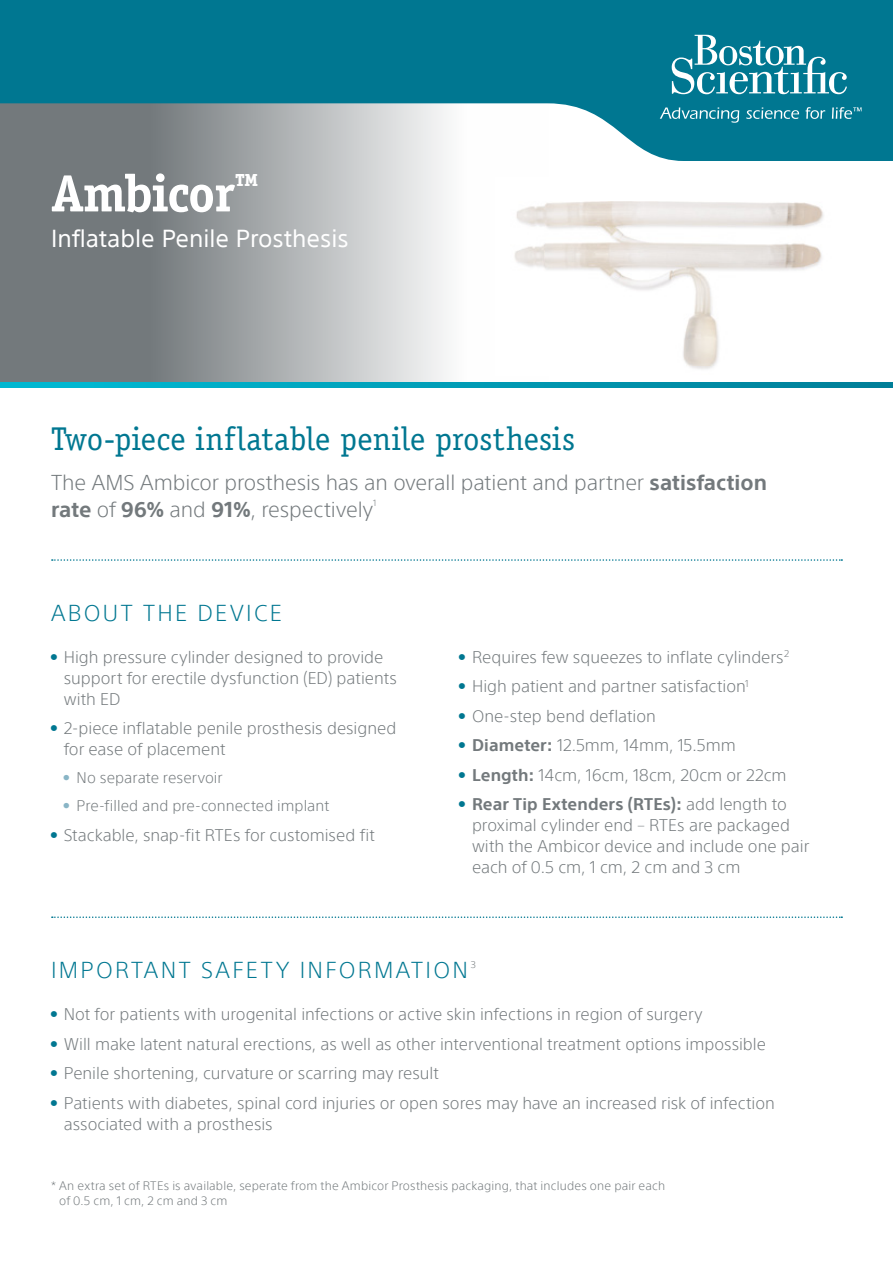
<style>
.page{position:relative;width:893px;height:1263px;background:#fff}
.page>*{position:absolute;margin:0;border:0;box-sizing:border-box;transform-origin:0 0}
.t1{font:700 52.5px "Officina Serif";letter-spacing:-.03em;color:#fff}
.t2{font:33px "Officina Serif";color:#007791}
.t3{font:24px "SST";color:#fff}
.t4{font:300 22.5px "SST";letter-spacing:.1em;color:#007791}
.t5{font:300 21px/27px "SST";letter-spacing:-.005em;color:#73797c}
.t6{font:300 16.5px/21px "SST";color:#73797c}
.t7{font:300 15px "SST";letter-spacing:.005em;color:#73797c}
.t8{font:300 12px/15px "SST";letter-spacing:.015em;color:#73797c}
.t9{font:300 9.6px "SST";color:#73797c}
.t10{font:300 8.7px "SST";color:#73797c}
.s1{font-weight:700}
.s2{font-family:"Univers CE";font-weight:700;color:#007791}
.s3{font-family:"Univers CE";font-weight:700;color:#89b5c6}
</style>
<div class="page">
<svg style="left:0;top:161px;width:549px;height:222px;background:#a6aaac"></svg>
<svg style="left:0;top:0;width:893px;height:161px;background:#32899d"></svg>
<svg style="left:672px;top:35px;width:175px;height:59px"></svg>
<svg style="left:660px;top:107px;width:79px;height:16px"></svg>
<svg style="left:746px;top:107px;width:53px;height:12px"></svg>
<svg style="left:806px;top:107px;width:19px;height:12px"></svg>
<svg style="left:832px;top:107px;width:30px;height:12px"></svg>
<svg style="left:0;top:383px;width:893px;height:5px;background:#009db6"></svg>
<svg style="left:52px;top:559px;width:790px;height:2px"></svg>
<svg style="left:52px;top:916px;width:790px;height:2px"></svg>
<img style="left:495px;top:177px;width:329px;height:198px">
<h1 class="t1" style="left:51px;top:161px;width:209px">Ambicor<sup>™</sup></h1>
<h3 class="t3" style="left:51px;top:225px;width:299px">Inflatable Penile Prosthesis</h3>
<h2 class="t2" style="left:51px;top:419px;width:525px">Two-piece inflatable penile prosthesis</h2>
<p class="t5" style="left:51px;top:469px;width:717px">The AMS Ambicor prosthesis has an overall patient and partner <span class="s1">satisfaction rate</span> of <span class="s1">96%</span> and <span class="s1">91%</span>, respectively</p>
<p class="t10" style="left:373px;top:498px;width:5px">1</p>
<h3 class="t4" style="left:51px;top:599px;width:232px">ABOUT THE DEVICE</h3>
<p class="t6" style="left:64px;top:646px;width:335px;text-indent:-13px"><span class="s2">•</span> High pressure cylinder designed to provide support for erectile dysfunction (ED) patients with ED</p>
<p class="t6" style="left:64px;top:718px;width:334px;text-indent:-13px"><span class="s2">•</span> 2-piece inflatable penile prosthesis designed for ease of placement</p>
<p class="t7" style="left:64px;top:769px;width:160px"><span class="s3">•</span> No separate reservoir</p>
<p class="t7" style="left:64px;top:797px;width:267px"><span class="s3">•</span> Pre-filled and pre-connected implant</p>
<p class="t6" style="left:51px;top:824px;width:325px"><span class="s2">•</span> Stackable, snap-fit RTEs for customised fit</p>
<p class="t6" style="left:459px;top:646px;width:331px"><span class="s2">•</span> Requires few squeezes to inflate cylinders<sup>2</sup></p>
<p class="t6" style="left:459px;top:676px;width:291px"><span class="s2">•</span> High patient and partner satisfaction<sup>1</sup></p>
<p class="t6" style="left:459px;top:705px;width:198px"><span class="s2">•</span> One-step bend deflation</p>
<p class="t6" style="left:459px;top:735px;width:278px"><span class="s2">•</span> <span class="s1">Diameter:</span> 12.5mm, 14mm, 15.5mm</p>
<p class="t6" style="left:459px;top:764px;width:329px"><span class="s2">•</span> <span class="s1">Length:</span> 14cm, 16cm, 18cm, 20cm or 22cm</p>
<p class="t6" style="left:472px;top:794px;width:339px;text-indent:-13px"><span class="s2">•</span> <span class="s1">Rear Tip Extenders (RTEs):</span> add length to proximal cylinder end – RTEs are packaged with the Ambicor device and include one pair each of 0.5 cm, 1 cm, 2 cm and 3 cm</p>
<h3 class="t4" style="left:51px;top:957px;width:418px">IMPORTANT SAFETY INFORMATION</h3>
<p class="t9" style="left:471px;top:959px;width:7px">3</p>
<p class="t6" style="left:51px;top:1003px;width:653px"><span class="s2">•</span> Not for patients with urogenital infections or active skin infections in region of surgery</p>
<p class="t6" style="left:51px;top:1033px;width:716px"><span class="s2">•</span> Will make latent natural erections, as well as other interventional treatment options impossible</p>
<p class="t6" style="left:51px;top:1062px;width:390px"><span class="s2">•</span> Penile shortening, curvature or scarring may result</p>
<p class="t6" style="left:64px;top:1092px;width:713px;text-indent:-13px"><span class="s2">•</span> Patients with diabetes, spinal cord injuries or open sores may have an increased risk of infection associated with a prosthesis</p>
<p class="t8" style="left:59px;top:1178px;width:607px;text-indent:-8px">* An extra set of RTEs is available, seperate from the Ambicor Prosthesis packaging, that includes one pair each of 0.5 cm, 1 cm, 2 cm and 3 cm</p>
</div>
